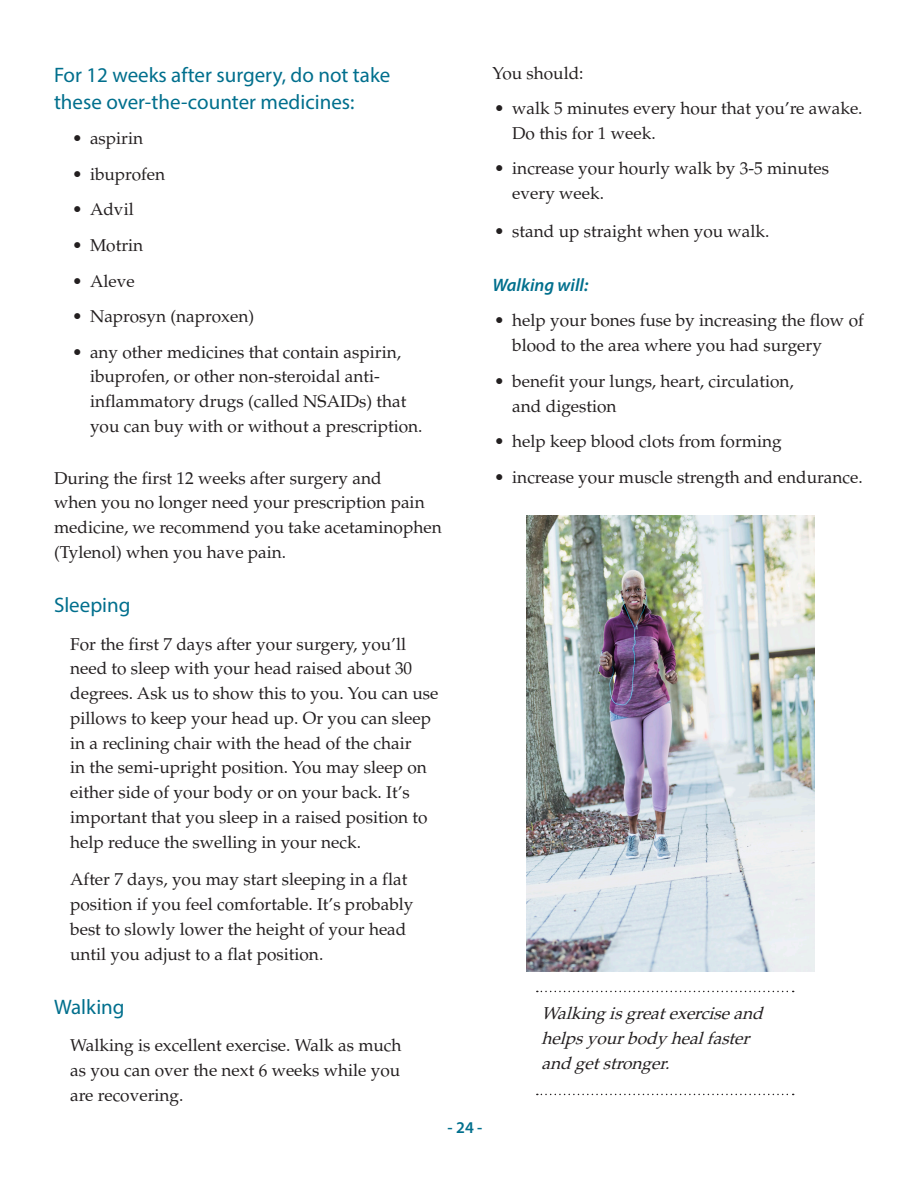
<style>
.page{position:relative;width:918px;height:1188px;background:#fff}
.page>*{position:absolute;margin:0;border:0;box-sizing:border-box;transform-origin:0 0}
.Subhead_A{font:21px/27px "Myriad Pro";color:#006f8d}
.Subhead_B{font:italic 600 18px "Myriad Pro";color:#006f8d}
.Text{font:17.25px/24.8px "Palatino";color:#231f20}
.Subhead_A-2{font:17.25px/24.8px "Palatino";color:#231f20}
.Text-2{font:italic 17.25px/24.8px "Palatino";color:#231f20}
.t1{font:600 16.5px "Myriad Pro";color:#006f8d}
</style>
<div class="page">
<img style="left:527px;top:515px;width:287px;height:456px">
<svg style="left:537px;top:991px;width:257px;height:1px"></svg>
<svg style="left:537px;top:1094px;width:257px;height:1px"></svg>
<p class="Subhead_A" style="left:54px;top:61px;width:338px">For 12 weeks after surgery, do not take these over-the-counter medicines:</p>
<p class="Text" style="left:72px;top:126px;width:73px">• aspirin</p>
<p class="Text" style="left:72px;top:162px;width:95px">• ibuprofen</p>
<p class="Text" style="left:72px;top:197px;width:63px">• Advil</p>
<p class="Text" style="left:72px;top:233px;width:73px">• Motrin</p>
<p class="Text" style="left:72px;top:269px;width:64px">• Aleve</p>
<p class="Text" style="left:72px;top:304px;width:184px">• Naprosyn (naproxen)</p>
<p class="Text" style="left:90px;top:340px;width:334px;text-indent:-18px">• any other medicines that contain aspirin, ibuprofen, or other non-steroidal anti&shy;inflammatory drugs (called NSAIDs) that you can buy with or without a prescription.</p>
<p class="Subhead_A-2" style="left:54px;top:466px;width:389px">During the first 12 weeks after surgery and<br>when you no longer need your prescription pain medicine, we recommend you take acetaminophen (Tylenol) when you have pain.</p>
<p class="Subhead_A" style="left:54px;top:591px;width:78px">Sleeping</p>
<p class="Text" style="left:70px;top:632px;width:370px">For the first 7 days after your surgery, you’ll need to sleep with your head raised about 30 degrees. Ask us to show this to you. You can use pillows to keep your head up. Or you can sleep in a reclining chair with the head of the chair<br>in the semi-upright position. You may sleep on either side of your body or on your back. It’s important that you sleep in a raised position to help reduce the swelling in your neck.</p>
<p class="Text" style="left:70px;top:867px;width:345px">After 7 days, you may start sleeping in a flat position if you feel comfortable. It’s probably best to slowly lower the height of your head until you adjust to a flat position.</p>
<p class="Subhead_A" style="left:54px;top:993px;width:72px">Walking</p>
<p class="Text" style="left:70px;top:1033px;width:333px;text-align:justify">Walking is excellent exercise. Walk as much as you can over the next 6 weeks while you are recovering.</p>
<p class="t1" style="left:448px;top:1117px;width:36px">- 24 -</p>
<p class="Text" style="left:492px;top:61px;width:93px">You should:</p>
<p class="Text" style="left:512px;top:96px;width:352px;text-indent:-18px">• walk 5 minutes every hour that you’re awake.<br>Do this for 1 week.</p>
<p class="Text" style="left:512px;top:156px;width:318px;text-indent:-18px">• increase your hourly walk by 3-5 minutes every week.</p>
<p class="Text" style="left:494px;top:219px;width:277px">• stand up straight when you walk.</p>
<p class="Subhead_B" style="left:492px;top:273px;width:97px">Walking will:</p>
<p class="Text" style="left:512px;top:309px;width:353px;text-indent:-18px">• help your bones fuse by increasing the flow of blood to the area where you had surgery</p>
<p class="Text" style="left:512px;top:369px;width:283px;text-indent:-18px">• benefit your lungs, heart, circulation, and digestion</p>
<p class="Text" style="left:494px;top:429px;width:289px">• help keep blood clots from forming</p>
<p class="Text" style="left:494px;top:465px;width:370px">• increase your muscle strength and endurance.</p>
<p class="Text-2" style="left:541px;top:1001px;width:223px">Walking is great exercise and helps your body heal faster and get stronger.</p>
</div>
